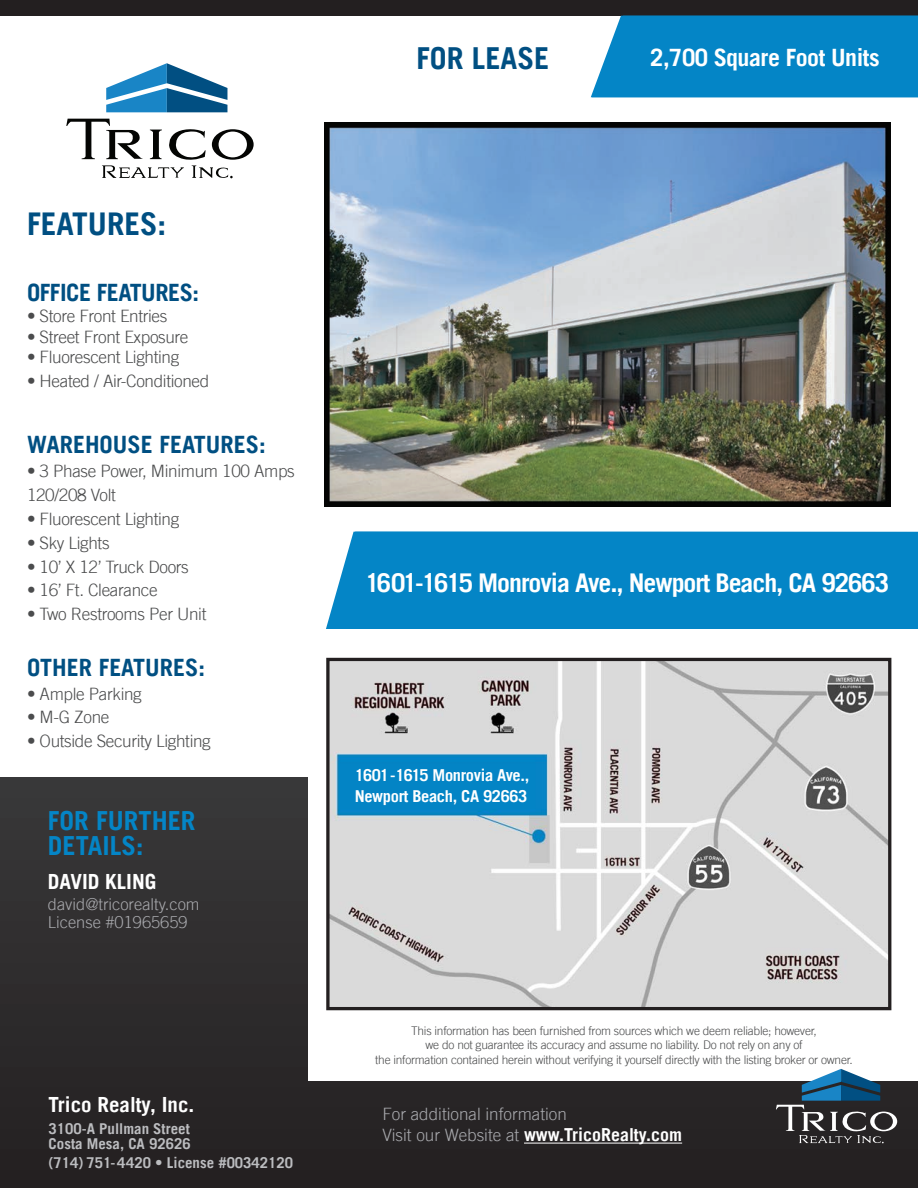
<style>
.page{position:relative;width:918px;height:1188px;background:#fff}
.page>*{position:absolute;margin:0;border:0;box-sizing:border-box;transform-origin:0 0}
.t1{font:700 31.35px "Trade Gothic LT";color:#004f82}
.t2{font:700 30.3px "Trade Gothic LT";color:#004f82}
.t3{font:700 26.25px/25.3px "Trade Gothic LT";color:#0485c6}
.t4{font:700 25.8px "Trade Gothic LT";letter-spacing:-.04em;color:#fff}
.t5{font:700 23.85px "Trade Gothic LT";color:#004f82}
.t6{font:700 23.85px "Trade Gothic LT";letter-spacing:-.02em;color:#fff}
.t7{font:700 23.85px "Trade Gothic LT";letter-spacing:-.02em;color:#004f82}
.t8{font:700 20.85px "Trade Gothic LT";color:#fff}
.t9{font:700 18px "Trade Gothic LT";color:#fff}
.t10{font:300 17.1px/23.9px "Trade Gothic LT";letter-spacing:-.02em;color:#4b4c4d}
.t11{font:300 17.1px "Trade Gothic LT";color:#a8a9ad}
.t12{font:700 16.5px "Trade Gothic LT";letter-spacing:-.02em;color:#fff}
.t13{font:300 16.5px "Trade Gothic LT";color:#a8a9ad}
.t14{font:700 15px/15.9px "Trade Gothic LT";color:#bcbdc0}
.t15{font:300 12px/14.4px "Trade Gothic LT";letter-spacing:-.02em;color:#4b4c4d;text-align:center}
.s1{color:#014f82}
.s2{font-weight:300;font-size:17.1px;color:#a8a9ad}
</style>
<div class="page">
<div style="left:327px;top:532px;width:591px;height:97px;background:#0485c6"></div>
<img style="left:325px;top:123px;width:566px;height:383px">
<div style="left:0;top:778px;width:918px;height:410px;background:linear-gradient(to right,#2e2c2d,#231f20)"></div>
<div style="left:0;top:0;width:918px;height:16px;background:#231f20"></div>
<div style="left:591px;top:16px;width:327px;height:81px;background:#0485c6"></div>
<hr style="left:524px;top:1143px;width:158px;height:1px;background:#fff">
<div style="left:308px;top:630px;width:610px;height:451px;background:#fff"></div>
<img style="left:330px;top:662px;width:557px;height:344px">
<div style="left:326px;top:658px;width:565px;height:352px;border:3px solid #231f20"></div>
<svg style="left:776px;top:1069px;width:121px;height:74px"></svg>
<svg style="left:106px;top:63px;width:121px;height:49px"></svg>
<svg style="left:66px;top:119px;width:188px;height:59px"></svg>
<p class="t1" style="left:27px;top:204px;width:141px">FEATURES:</p>
<p class="t7" style="left:27px;top:278px;width:174px">OFFICE FEATURES:</p>
<p class="t10" style="left:27px;top:304px;width:142px">• Store Front Entries</p>
<p class="t10" style="left:27px;top:324px;width:163px">• Street Front Exposure</p>
<p class="t10" style="left:27px;top:345px;width:154px">• Fluorescent Lighting</p>
<p class="t10" style="left:27px;top:369px;width:184px">• Heated / Air-Conditioned</p>
<p class="t5" style="left:27px;top:430px;width:240px">WAREHOUSE FEATURES:</p>
<p class="t10" style="left:27px;top:459px;width:269px">• 3 Phase Power, Minimum 100 Amps<br>120/208 Volt</p>
<p class="t10" style="left:27px;top:507px;width:154px">• Fluorescent Lighting</p>
<p class="t10" style="left:27px;top:531px;width:84px">• Sky Lights</p>
<p class="t10" style="left:27px;top:554px;width:163px">• 10’ X 12’ Truck Doors</p>
<p class="t10" style="left:27px;top:578px;width:132px">• 16’ Ft. Clearance</p>
<p class="t10" style="left:27px;top:602px;width:181px">• Two Restrooms Per Unit</p>
<p class="t5" style="left:27px;top:653px;width:180px">OTHER FEATURES:</p>
<p class="t10" style="left:27px;top:681px;width:116px">• Ample Parking</p>
<p class="t10" style="left:27px;top:705px;width:84px">• M-G Zone</p>
<p class="t10" style="left:27px;top:729px;width:185px">• Outside Security Lighting</p>
<p class="t3" style="left:48px;top:807px;width:149px">FOR FURTHER<br>DETAILS:</p>
<p class="t8" style="left:48px;top:869px;width:110px">DAVID KLING</p>
<p class="t13" style="left:48px;top:894px;width:153px">david@tricorealty.com</p>
<p class="t13" style="left:48px;top:912px;width:141px">License #01965659</p>
<p class="t8" style="left:49px;top:1091px;width:147px">Trico Realty, Inc.</p>
<p class="t14" style="left:49px;top:1120px;width:144px">3100-A Pullman Street<br>Costa Mesa, CA 92626</p>
<p class="t14" style="left:49px;top:1155px;width:246px">(714) 751-4420 • License #00342120</p>
<p class="t2" style="left:416px;top:40px;width:135px"><span class="s1">FOR</span> LEASE</p>
<p class="t6" style="left:650px;top:43px;width:231px">2,700 Square Foot Units</p>
<p class="t4" style="left:365px;top:567px;width:526px">1601-1615 Monrovia Ave., Newport Beach, CA 92663</p>
<p class="t12" style="left:355px;top:765px;width:176px">1601 - 1615 Monrovia Ave.,</p>
<p class="t12" style="left:355px;top:786px;width:174px">Newport Beach, CA 92663</p>
<p class="t15" style="left:375px;top:1023px;width:479px">This information has been furnished from sources which we deem reliable; however,<br>we do not guarantee its accuracy and assume no liability. Do not rely on any of<br>the information contained herein without verifying it yourself directly with the listing broker or owner.</p>
<p class="t11" style="left:382px;top:1104px;width:186px">For additional information</p>
<p class="t9" style="left:382px;top:1124px;width:301px"><span class="s2">Visit our Website at</span> www.TricoRealty.com</p>
</div>
